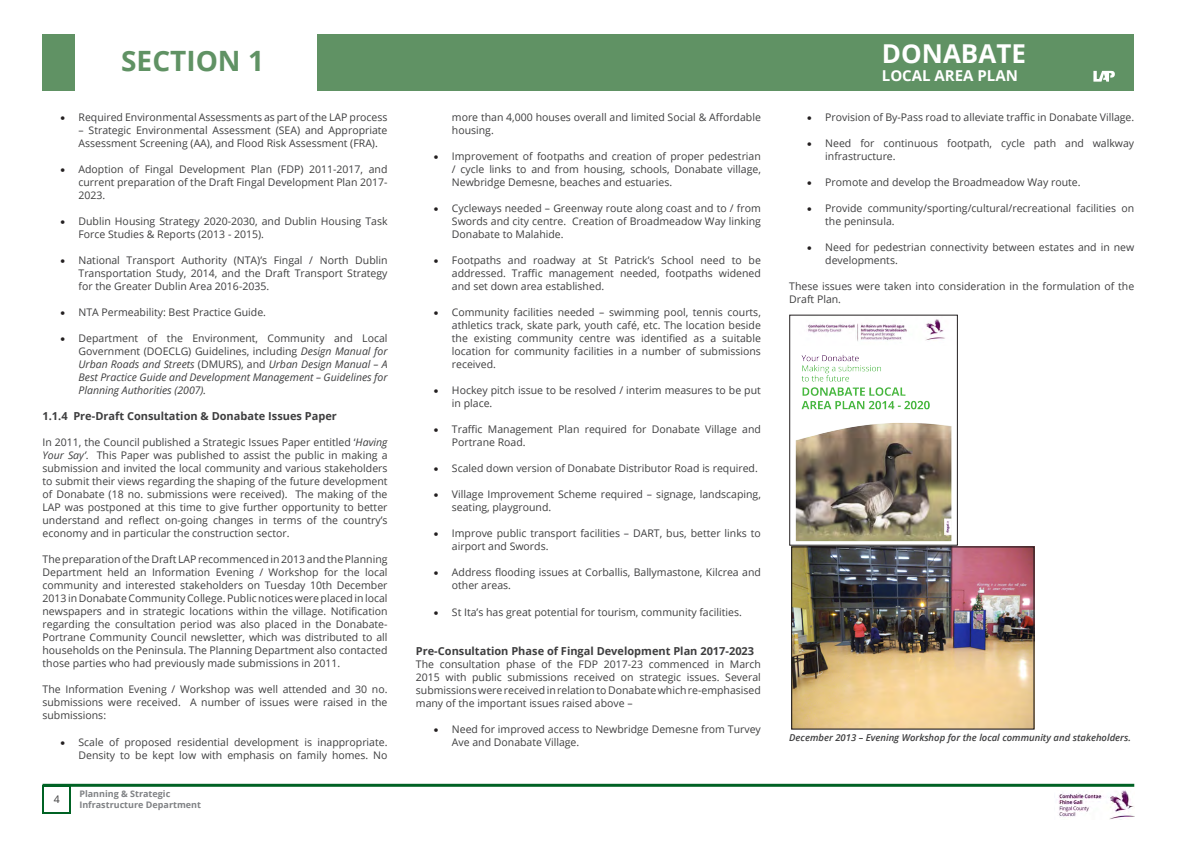
<style>
.page{position:relative;width:1191px;height:842px;background:#fff}
.page>*{position:absolute;margin:0;border:0;box-sizing:border-box;transform-origin:0 0}
.t1{font:700 28px "Open Sans";color:#609264}
.t2{font:700 26px "Open Sans";color:#fff}
.t3{font:700 15px "Open Sans";color:#fff}
.t4{font:700 11px "Open Sans";color:#3e3e3f}
.t5{font:10.5px/13px "Open Sans";color:#3e3e3f}
.t6{font:italic 10.5px/13px "Open Sans";color:#3e3e3f;text-align:justify}
.t7{font:italic 600 9.5px "Open Sans";color:#3e3e3f}
.t8{font:700 9px/10.8px "Open Sans";color:#808285}
.s1{color:#231f20}
.s2{font-style:normal}
.s3{font-style:italic}
</style>
<div class="page">
<div style="left:43px;top:34px;width:1091px;height:57px;background:#609264"></div>
<div style="left:75px;top:33px;width:241px;height:59px;background:#fff"></div>
<svg style="left:1093px;top:71px;width:22px;height:11px"></svg>
<hr style="left:43px;top:784px;width:1091px;height:3px;background:#006224">
<svg style="left:43px;top:787px;width:28px;height:27px"></svg>
<div style="left:45px;top:787px;width:24px;height:24px;background:#fff"></div>
<img style="left:1058px;top:791px;width:77px;height:28px">
<img style="left:793px;top:548px;width:239px;height:180px">
<div style="left:791px;top:546px;width:243px;height:184px;border:1px solid #231f20"></div>
<img style="left:795px;top:319px;width:157px;height:223px">
<p class="t1" style="left:121px;top:41px;width:144px">SECTION 1</p>
<p class="t5" style="left:61px;top:111px;width:328px"><span class="s1">•</span> Required Environmental Assessments as part of the LAP process</p>
<p class="t5" style="left:79px;top:124px;width:310px">– Strategic Environmental Assessment (SEA) and Appropriate<br>Assessment Screening (AA), and Flood Risk Assessment (FRA).</p>
<p class="t5" style="left:79px;top:163px;width:310px;text-align:justify;text-indent:-18px"><span class="s1">•</span> Adoption of Fingal Development Plan (FDP) 2011-2017, and current preparation of the Draft Fingal Development Plan 2017- 2023.</p>
<p class="t5" style="left:79px;top:215px;width:310px;text-indent:-18px"><span class="s1">•</span> Dublin Housing Strategy 2020-2030, and Dublin Housing Task<br>Force Studies &amp; Reports (2013 - 2015).</p>
<p class="t5" style="left:79px;top:254px;width:310px;text-align:justify;text-indent:-18px"><span class="s1">•</span> National Transport Authority (NTA)’s Fingal / North Dublin Transportation Study, 2014, and the Draft Transport Strategy for the Greater Dublin Area 2016-2035.</p>
<p class="t5" style="left:61px;top:306px;width:207px"><span class="s1">•</span> NTA Permeability: Best Practice Guide.</p>
<p class="t6" style="left:79px;top:332px;width:310px;text-indent:-18px"><span class="s1">•</span> <span class="s2">Department of the Environment, Community and Local Government (DOECLG) Guidelines, including</span> Design Manual for Urban Roads and Streets <span class="s2">(DMURS), and</span> Urban Design Manual – A Best Practice Guide and Development Management – Guidelines for Planning Authorities (2007).</p>
<p class="t4" style="left:43px;top:409px;width:296px">1.1.4 Pre-Draft Consultation &amp; Donabate Issues Paper</p>
<p class="t5" style="left:43px;top:436px;width:346px;text-align:justify">In 2011, the Council published a Strategic Issues Paper entitled ‘<span class="s3">Having Your Say’</span>. This Paper was published to assist the public in making a submission and invited the local community and various stakeholders to submit their views regarding the shaping of the future development of Donabate (18 no. submissions were received). The making of the LAP was postponed at this time to give further opportunity to better understand and reflect on-going changes in terms of the country’s economy and in particular the construction sector.</p>
<p class="t5" style="left:43px;top:553px;width:346px;text-align:justify">The preparation of the Draft LAP recommenced in 2013 and the Planning Department held an Information Evening / Workshop for the local community and interested stakeholders on Tuesday 10th December 2013 in Donabate Community College. Public notices were placed in local newspapers and in strategic locations within the village. Notification regarding the consultation period was also placed in the Donabate-Portrane Community Council newsletter, which was distributed to all households on the Peninsula. The Planning Department also contacted those parties who had previously made submissions in 2011.</p>
<p class="t5" style="left:43px;top:683px;width:346px;text-align:justify">The Information Evening / Workshop was well attended and 30 no. submissions were received. A number of issues were raised in the submissions:</p>
<p class="t5" style="left:61px;top:735px;width:328px;text-align:right"><span class="s1">•</span> Scale of proposed residential development is inappropriate.<br>Density to be kept low with emphasis on family homes. No</p>
<p class="t5" style="left:54px;top:792px;width:8px">4</p>
<p class="t8" style="left:79px;top:788px;width:123px">Planning &amp; Strategic<br>Infrastructure Department</p>
<p class="t5" style="left:452px;top:111px;width:310px">more than 4,000 houses overall and limited Social &amp; Affordable housing.</p>
<p class="t5" style="left:452px;top:150px;width:310px;text-align:justify;text-indent:-18px"><span class="s1">•</span> Improvement of footpaths and creation of proper pedestrian / cycle links to and from housing, schools, Donabate village, Newbridge Demesne, beaches and estuaries.</p>
<p class="t5" style="left:452px;top:202px;width:310px;text-align:justify;text-indent:-18px"><span class="s1">•</span> Cycleways needed – Greenway route along coast and to / from Swords and city centre. Creation of Broadmeadow Way linking Donabate to Malahide.</p>
<p class="t5" style="left:452px;top:254px;width:310px;text-align:justify;text-indent:-18px"><span class="s1">•</span> Footpaths and roadway at St Patrick’s School need to be addressed. Traffic management needed, footpaths widened and set down area established.</p>
<p class="t5" style="left:452px;top:306px;width:310px;text-align:justify;text-indent:-18px"><span class="s1">•</span> Community facilities needed – swimming pool, tennis courts, athletics track, skate park, youth café, etc. The location beside the existing community centre was identified as a suitable location for community facilities in a number of submissions received.</p>
<p class="t5" style="left:452px;top:384px;width:310px;text-indent:-18px"><span class="s1">•</span> Hockey pitch issue to be resolved / interim measures to be put in place.</p>
<p class="t5" style="left:452px;top:423px;width:310px;text-indent:-18px"><span class="s1">•</span> Traffic Management Plan required for Donabate Village and<br>Portrane Road.</p>
<p class="t5" style="left:434px;top:462px;width:325px"><span class="s1">•</span> Scaled down version of Donabate Distributor Road is required.</p>
<p class="t5" style="left:452px;top:488px;width:310px;text-indent:-18px"><span class="s1">•</span> Village Improvement Scheme required – signage, landscaping, seating, playground.</p>
<p class="t5" style="left:452px;top:527px;width:310px;text-indent:-18px"><span class="s1">•</span> Improve public transport facilities – DART, bus, better links to airport and Swords.</p>
<p class="t5" style="left:452px;top:566px;width:310px;text-indent:-18px"><span class="s1">•</span> Address flooding issues at Corballis, Ballymastone, Kilcrea and other areas.</p>
<p class="t5" style="left:434px;top:605px;width:309px"><span class="s1">•</span> St Ita’s has great potential for tourism, community facilities.</p>
<p class="t4" style="left:416px;top:643px;width:340px">Pre-Consultation Phase of Fingal Development Plan 2017-2023</p>
<p class="t5" style="left:416px;top:657px;width:346px;text-align:justify">The consultation phase of the FDP 2017-23 commenced in March 2015 with public submissions received on strategic issues. Several submissions were received in relation to Donabate which re-emphasised many of the important issues raised above –</p>
<p class="t5" style="left:452px;top:722px;width:310px;text-indent:-18px"><span class="s1">•</span> Need for improved access to Newbridge Demesne from Turvey<br>Ave and Donabate Village.</p>
<h2 class="t2" style="left:882px;top:36px;width:146px">DONABATE</h2>
<h3 class="t3" style="left:882px;top:65px;width:138px">LOCAL AREA PLAN</h3>
<p class="t5" style="left:807px;top:111px;width:328px"><span class="s1">•</span> Provision of By-Pass road to alleviate traffic in Donabate Village.</p>
<p class="t5" style="left:825px;top:137px;width:310px;text-indent:-18px"><span class="s1">•</span> Need for continuous footpath, cycle path and walkway infrastructure.</p>
<p class="t5" style="left:807px;top:176px;width:275px"><span class="s1">•</span> Promote and develop the Broadmeadow Way route.</p>
<p class="t5" style="left:825px;top:202px;width:310px;text-indent:-18px"><span class="s1">•</span> Provide community/sporting/cultural/recreational facilities on the peninsula.</p>
<p class="t5" style="left:825px;top:241px;width:310px;text-indent:-18px"><span class="s1">•</span> Need for pedestrian connectivity between estates and in new developments.</p>
<p class="t5" style="left:789px;top:280px;width:346px">These issues were taken into consideration in the formulation of the<br>Draft Plan.</p>
<p class="t7" style="left:789px;top:731px;width:343px">December 2013 – Evening Workshop for the local community and stakeholders.</p>
</div>
